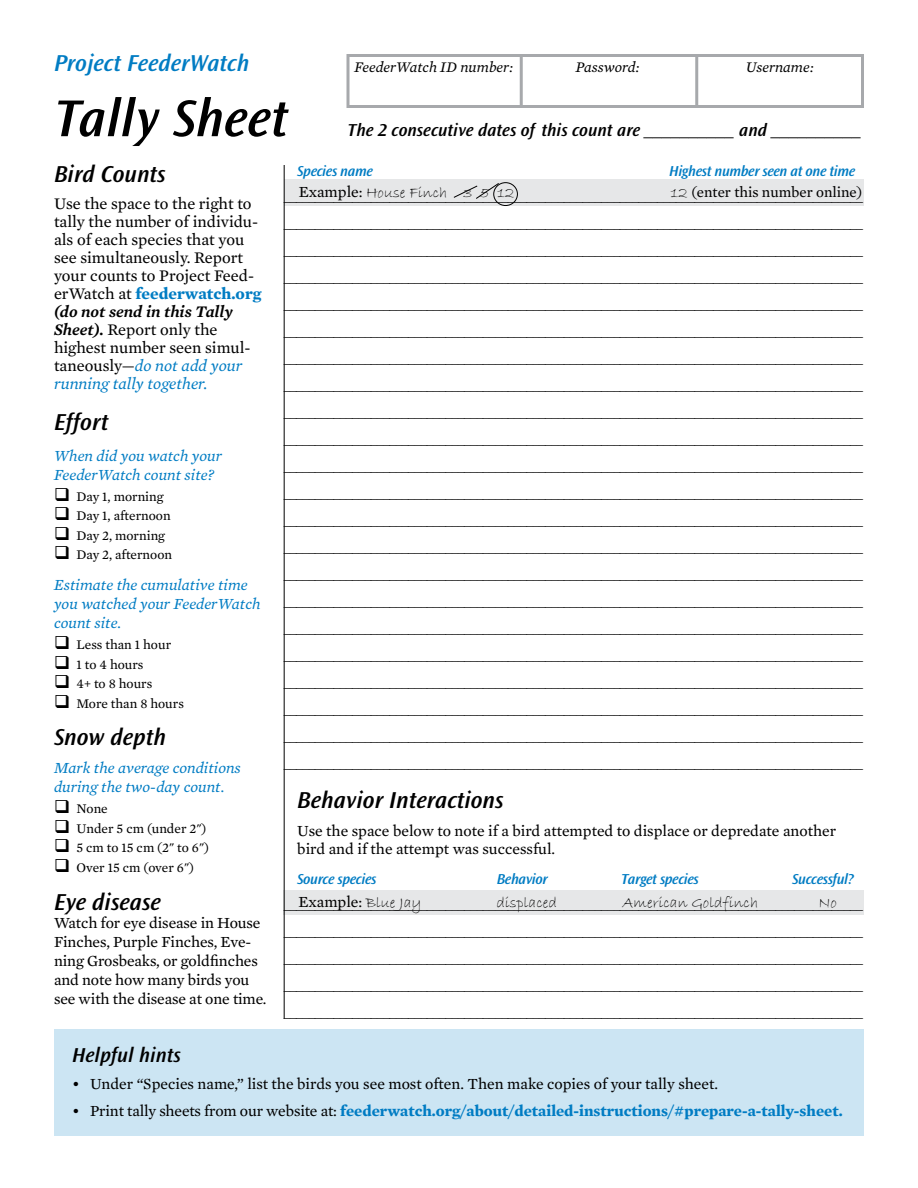
<style>
.page{position:relative;width:918px;height:1188px;background:#fff}
.page>*{position:absolute;margin:0;border:0;box-sizing:border-box;transform-origin:0 0}
.t1{font:italic 600 54px "Ocean Sans Std";color:#000}
.t2{font:italic 600 24px "Ocean Sans Std";color:#000}
.t3{font:italic 600 24px "Ocean Sans Std";color:#007cc3}
.t4{font:italic 600 21px "Ocean Sans Std";color:#000}
.t5{font:italic 600 18px "Ocean Sans Std";color:#000}
.t6{font:16.5px/18px "Mercury Text G2";color:#000}
.t7{font:15.75px/18.9px "Mercury Text G2";color:#000}
.t8{font:italic 15.75px/18.9px "Mercury Text G2";color:#007cc3}
.t9{font:700 15.75px "Mercury Text G2";color:#007cc3}
.t10{font:15.75px "Bradley Hand ITC";color:#000}
.t11{font:15px/27px "Mercury Text G2";color:#000;text-align:justify}
.t12{font:italic 600 15px "Ocean Sans Std";letter-spacing:-.025em;color:#007cc3}
.t13{font:italic 15px "Mercury Text G2";color:#000}
.t14{font:13.5px "Mercury Text G2";color:#000}
.s1{font-weight:700;color:#007cc3}
.s2{font-weight:600;font-style:italic}
.s3{font-style:italic;color:#007cc3}
.s4{font-family:"Mercury Text G2"}
.s5{font-family:"Bradley Hand ITC";font-size:15.75px}
.s6{font-family:"Bradley Hand ITC"}
.s7{font-weight:400;color:#000}
</style>
<div class="page">
<div style="left:285px;top:180px;width:579px;height:26px;background:#e6e7e8"></div>
<div style="left:493px;top:182px;width:25px;height:24px;border:1px solid #000;border-radius:50%"></div>
<svg style="left:453px;top:183px;width:47px;height:17px"></svg>
<div style="left:284px;top:891px;width:580px;height:24px;background:#e6e7e8"></div>
<div style="left:54px;top:1029px;width:810px;height:107px;background:#cce5f3"></div>
<div style="left:346px;top:54px;width:518px;height:54px;border:3px solid #a7a9ac"></div>
<hr style="left:520px;top:54px;width:3px;height:54px;background:#a7a9ac">
<hr style="left:695px;top:54px;width:3px;height:54px;background:#a7a9ac">
<hr style="left:284px;top:165px;width:1px;height:854px;background:#000">
<h2 class="t3" style="left:54px;top:50px;width:197px">Project FeederWatch</h2>
<h1 class="t1" style="left:54px;top:89px;width:235px">Tally Sheet</h1>
<h2 class="t2" style="left:54px;top:161px;width:113px">Bird Counts</h2>
<p class="t6" style="left:54px;top:194px;width:209px">Use the space to the right to tally the number of individu&shy;als of each species that you see simultaneously. Report your counts to Project Feed&shy;erWatch at <span class="s1">feederwatch.org </span><span class="s2">(do not send in this Tally<br>Sheet).</span> Report only the highest number seen simul&shy;taneously—<span class="s3">do not add your running tally together.</span></p>
<h2 class="t2" style="left:54px;top:409px;width:56px">Effort</h2>
<p class="t8" style="left:54px;top:446px;width:170px">When did you watch your<br>FeederWatch count site?</p>
<p class="t14" style="left:54px;top:487px;width:111px">❑ Day 1, morning</p>
<p class="t14" style="left:54px;top:506px;width:118px">❑ Day 1, afternoon</p>
<p class="t14" style="left:54px;top:526px;width:113px">❑ Day 2, morning</p>
<p class="t14" style="left:54px;top:545px;width:120px">❑ Day 2, afternoon</p>
<p class="t8" style="left:54px;top:575px;width:208px">Estimate the cumulative time you watched your FeederWatch count site.</p>
<p class="t14" style="left:54px;top:635px;width:119px">❑ Less than 1 hour</p>
<p class="t14" style="left:54px;top:654px;width:91px">❑ 1 to 4 hours</p>
<p class="t14" style="left:54px;top:674px;width:100px">❑ 4+ to 8 hours</p>
<p class="t14" style="left:54px;top:693px;width:131px">❑ More than 8 hours</p>
<h2 class="t2" style="left:54px;top:724px;width:113px">Snow depth</h2>
<p class="t8" style="left:54px;top:758px;width:188px">Mark the average conditions during the two-day count.</p>
<p class="t14" style="left:54px;top:799px;width:55px">❑ None</p>
<p class="t14" style="left:54px;top:819px;width:154px">❑ Under 5 cm (under 2")</p>
<p class="t14" style="left:54px;top:838px;width:156px">❑ 5 cm to 15 cm (2" to 6")</p>
<p class="t14" style="left:54px;top:858px;width:141px">❑ Over 15 cm (over 6")</p>
<h2 class="t2" style="left:54px;top:889px;width:108px">Eye disease</h2>
<p class="t7" style="left:54px;top:913px;width:214px">Watch for eye disease in House<br>Finches, Purple Finches, Eve&shy;ning Grosbeaks, or goldfinches and note how many birds you see with the disease at one time.</p>
<p class="t13" style="left:354px;top:56px;width:160px">FeederWatch ID number:</p>
<p class="t13" style="left:576px;top:56px;width:65px">Password:</p>
<p class="t13" style="left:746px;top:56px;width:69px">Username:</p>
<p class="t5" style="left:348px;top:120px;width:516px">The 2 consecutive dates of this count are __________ and __________</p>
<p class="t12" style="left:297px;top:163px;width:77px">Species name</p>
<p class="t12" style="left:669px;top:163px;width:188px">Highest number seen at one time</p>
<p class="t11" style="left:284px;top:184px;width:581px">_____________________________________________________________________________________________ _____________________________________________________________________________________________ _____________________________________________________________________________________________ _____________________________________________________________________________________________ _____________________________________________________________________________________________ _____________________________________________________________________________________________ _____________________________________________________________________________________________ _____________________________________________________________________________________________ _____________________________________________________________________________________________ _____________________________________________________________________________________________ _____________________________________________________________________________________________ _____________________________________________________________________________________________ _____________________________________________________________________________________________ _____________________________________________________________________________________________ _____________________________________________________________________________________________ _____________________________________________________________________________________________ _____________________________________________________________________________________________ _____________________________________________________________________________________________ _____________________________________________________________________________________________ _____________________________________________________________________________________________ _____________________________________________________________________________________________ _____________________________________________________________________________________________</p>
<h2 class="t2" style="left:297px;top:787px;width:208px">Behavior Interactions</h2>
<p class="t7" style="left:297px;top:820px;width:540px">Use the space below to note if a bird attempted to displace or depredate another bird and if the attempt was successful.</p>
<p class="t12" style="left:297px;top:871px;width:81px">Source species</p>
<p class="t12" style="left:497px;top:871px;width:52px">Behavior</p>
<p class="t12" style="left:621px;top:871px;width:79px">Target species</p>
<p class="t12" style="left:792px;top:871px;width:63px">Successful?</p>
<p class="t11" style="left:284px;top:892px;width:581px">_____________________________________________________________________________________________ _____________________________________________________________________________________________ _____________________________________________________________________________________________ _____________________________________________________________________________________________ _____________________________________________________________________________________________</p>
<p class="t10" style="left:299px;top:183px;width:217px"><span class="s4">Example:</span> House Finch 3 5 12</p>
<p class="t11" style="left:671px;top:178px;width:193px"><span class="s5">12</span> (enter this number online)</p>
<p class="t7" style="left:298px;top:892px;width:125px">Example: <span class="s6">Blue Jay</span></p>
<p class="t10" style="left:496px;top:893px;width:62px">displaced</p>
<p class="t10" style="left:622px;top:893px;width:137px">American Goldfinch</p>
<p class="t10" style="left:819px;top:893px;width:20px">No</p>
<h3 class="t4" style="left:72px;top:1043px;width:110px">Helpful hints</h3>
<p class="t7" style="left:72px;top:1073px;width:648px">• Under “Species name,” list the birds you see most often. Then make copies of your tally sheet.</p>
<p class="t9" style="left:72px;top:1099px;width:772px"><span class="s7">• Print tally sheets from our website at:</span> feederwatch.org/about/detailed-instructions/#prepare-a-tally-sheet.</p>
</div>
